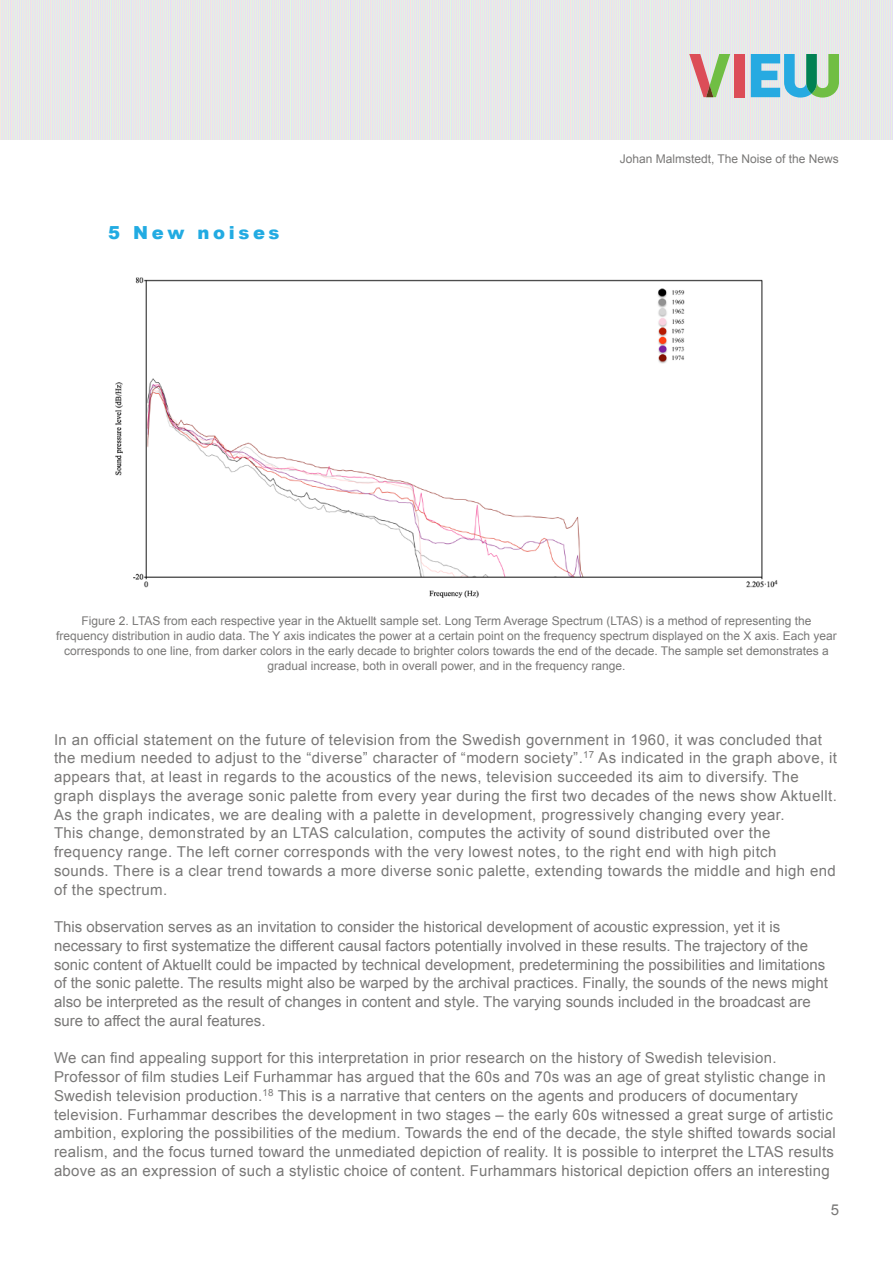
<style>
.page{position:relative;width:893px;height:1263px;background:#fff}
.page>*{position:absolute;margin:0;border:0;box-sizing:border-box;transform-origin:0 0}
.A_head{font:900 18px "Arial";letter-spacing:.2em;color:#22abe2}
.Body_text_next{font:15px/18.8px "Arial";letter-spacing:.015em;color:#797877}
.Body_text_first{font:15px/18.8px "Arial";letter-spacing:.025em;color:#797877}
.Figure_title{font:12px/15px "Arial";color:#797877;text-align:center}
</style>
<div class="page">
<img style="left:0;top:0;width:893px;height:140px">
<div style="left:734px;top:54px;width:10px;height:43px;background:#dc4d58"></div>
<svg style="left:751px;top:54px;width:88px;height:44px;background:#74bfbf"></svg>
<svg style="left:689px;top:54px;width:41px;height:43px;background:#c6b69c"></svg>
<img style="left:116px;top:277px;width:661px;height:321px">
<p class="A_head" style="left:108px;top:220px;width:173px">5 New noises</p>
<p class="Figure_title" style="left:620px;top:151px;width:221px">Johan Malmstedt, The Noise of the News</p>
<p class="Figure_title" style="left:56px;top:613px;width:782px">Figure 2. LTAS from each respective year in the Aktuellt sample set. Long Term Average Spectrum (LTAS) is a method of representing the frequency distribution in audio data. The Y axis indicates the power at a certain point on the frequency spectrum displayed on the X axis. Each year corresponds to one line, from darker colors in the early decade to brighter colors towards the end of the decade. The sample set demonstrates a gradual increase, both in overall power, and in the frequency range.</p>
<p class="Body_text_first" style="left:54px;top:730px;width:784px">In an official statement on the future of television from the Swedish government in 1960, it was concluded that the medium needed to adjust to the “diverse” character of “modern society”.<sup>17</sup> As indicated in the graph above, it appears that, at least in regards to the acoustics of the news, television succeeded its aim to diversify. The graph displays the average sonic palette from every year during the first two decades of the news show Aktuellt.<br>As the graph indicates, we are dealing with a palette in development, progressively changing every year.<br>This change, demonstrated by an LTAS calculation, computes the activity of sound distributed over the frequency range. The left corner corresponds with the very lowest notes, to the right end with high pitch<br>sounds. There is a clear trend towards a more diverse sonic palette, extending towards the middle and high end of the spectrum.</p>
<p class="Body_text_next" style="left:54px;top:917px;width:776px">This observation serves as an invitation to consider the historical development of acoustic expression, yet it is necessary to first systematize the different causal factors potentially involved in these results. The trajectory of the sonic content of Aktuellt could be impacted by technical development, predetermining the possibilities and limitations of the sonic palette. The results might also be warped by the archival practices. Finally, the sounds of the news might also be interpreted as the result of changes in content and style. The varying sounds included in the broadcast are sure to affect the aural features.</p>
<p class="Body_text_next" style="left:54px;top:1049px;width:783px">We can find appealing support for this interpretation in prior research on the history of Swedish television.<br>Professor of film studies Leif Furhammar has argued that the 60s and 70s was an age of great stylistic change in Swedish television production.<sup>18</sup> This is a narrative that centers on the agents and producers of documentary television. Furhammar describes the development in two stages – the early 60s witnessed a great surge of artistic ambition, exploring the possibilities of the medium. Towards the end of the decade, the style shifted towards social realism, and the focus turned toward the unmediated depiction of reality. It is possible to interpret the LTAS results above as an expression of such a stylistic choice of content. Furhammars historical depiction offers an interesting</p>
<p class="Body_text_first" style="left:831px;top:1201px;width:10px">5</p>
</div>
